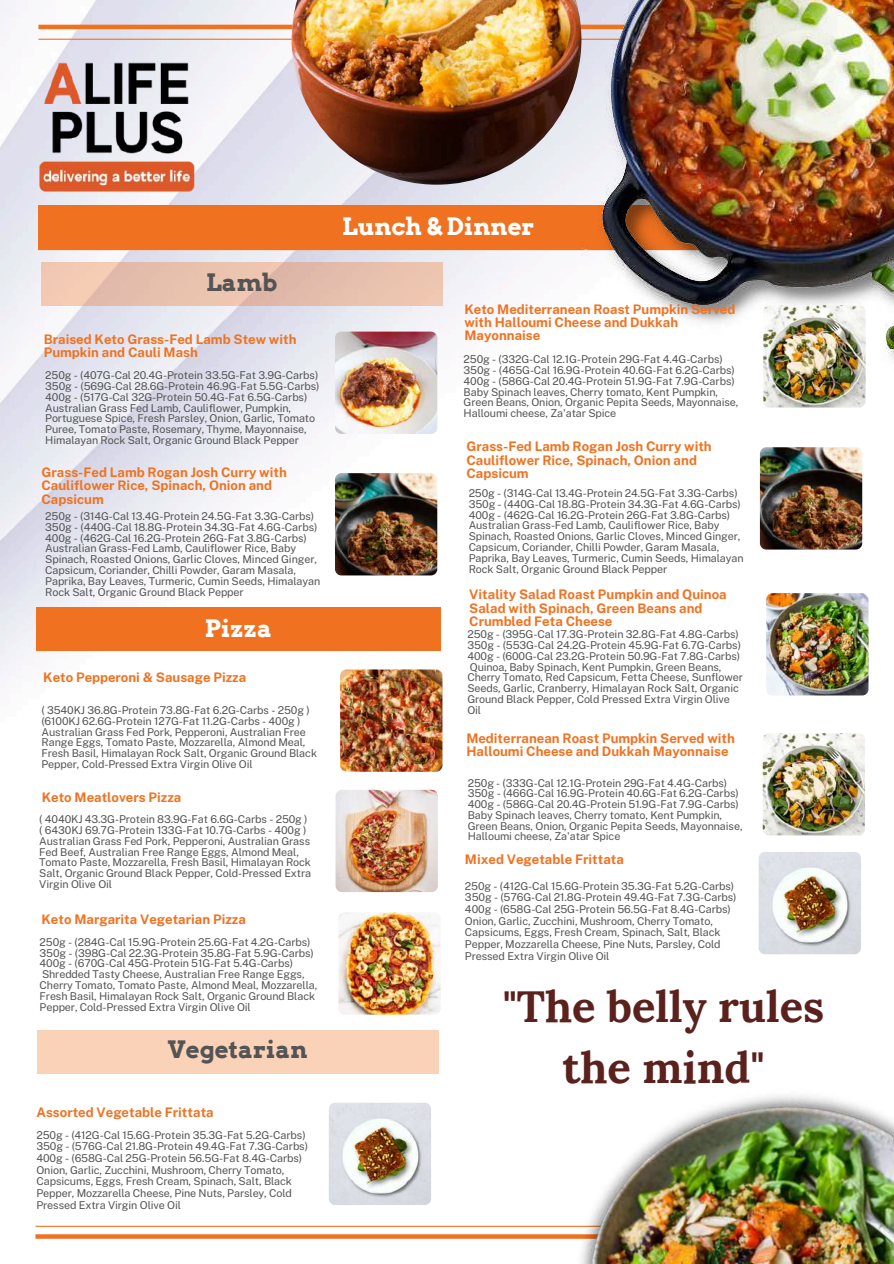
<style>
.page{position:relative;width:894px;height:1264px;background:#fff}
.page>*{position:absolute;margin:0;border:0;box-sizing:border-box;transform-origin:0 0}
.t1{font:700 43.5px/60.8px "Lora";color:#5a211d;text-align:center}
.t2{font:700 24px "Arvo";color:#fff}
.t3{font:700 24px "Arvo";color:#545454}
.t4{font:700 13.2px/13.2px "Public Sans";color:#f07221}
.t5{font:10.8px/10.8px "Public Sans";letter-spacing:-.01em;color:#545454}
</style>
<div class="page">
<img style="left:0;top:0;width:869px;height:1239px">
<div style="left:38px;top:205px;width:818px;height:44px;background:#f07221"></div>
<hr style="left:38px;top:39px;width:819px;height:1px;background:#f07221">
<hr style="left:38px;top:25px;width:819px;height:4px;background:#f07221">
<hr style="left:35px;top:1225px;width:822px;height:1px;background:#f07221">
<svg style="left:35px;top:1234px;width:504px;height:4px;background:#f17b2f"></svg>
<hr style="left:38px;top:249px;width:818px;height:1px;background:#f07221">
<img style="left:38px;top:49px;width:157px;height:156px">
<img style="left:581px;top:0;width:312px;height:376px">
<img style="left:291px;top:0;width:290px;height:185px">
<div style="left:37px;top:1029px;width:401px;height:44px;background:#fad2b8"></div>
<img style="left:766px;top:593px;width:102px;height:102px;border-radius:6px">
<img style="left:762px;top:733px;width:102px;height:102px;border-radius:6px">
<img style="left:758px;top:852px;width:102px;height:102px;border-radius:6px">
<img style="left:759px;top:447px;width:103px;height:102px;border-radius:6px">
<img style="left:329px;top:1102px;width:102px;height:102px;border-radius:6px">
<img style="left:763px;top:305px;width:102px;height:102px;border-radius:6px">
<div style="left:36px;top:607px;width:404px;height:44px;background:#f07221"></div>
<img style="left:340px;top:669px;width:102px;height:102px;border-radius:6px">
<img style="left:335px;top:789px;width:103px;height:103px;border-radius:6px">
<img style="left:338px;top:912px;width:102px;height:102px;border-radius:6px">
<img style="left:335px;top:331px;width:102px;height:103px;border-radius:6px">
<img style="left:335px;top:473px;width:102px;height:102px;border-radius:6px">
<div style="left:41px;top:262px;width:401px;height:44px;background:#e9c1ae"></div>
<img style="left:539px;top:1056px;width:354px;height:207px">
<h2 class="t3" style="left:206px;top:268px;width:73px">Lamb</h2>
<p class="t4" style="left:44px;top:332px;width:254px">Braised Keto Grass-Fed Lamb Stew with<br>Pumpkin and Cauli Mash</p>
<p class="t5" style="left:45px;top:370px;width:276px">250g - (407G-Cal 20.4G-Protein 33.5G-Fat 3.9G-Carbs)<br>350g - (569G-Cal 28.6G-Protein 46.9G-Fat 5.5G-Carbs)<br>400g - (517G-Cal 32G-Protein 50.4G-Fat 6.5G-Carbs)<br>Australian Grass Fed Lamb, Cauliflower, Pumpkin, Portuguese Spice, Fresh Parsley, Onion, Garlic, Tomato Puree, Tomato Paste, Rosemary, Thyme, Mayonnaise, Himalayan Rock Salt, Organic Ground Black Pepper</p>
<p class="t4" style="left:41px;top:466px;width:247px">Grass-Fed Lamb Rogan Josh Curry with<br>Cauliflower Rice, Spinach, Onion and<br>Capsicum</p>
<p class="t5" style="left:45px;top:510px;width:276px">250g - (314G-Cal 13.4G-Protein 24.5G-Fat 3.3G-Carbs)<br>350g - (440G-Cal 18.8G-Protein 34.3G-Fat 4.6G-Carbs)<br>400g - (462G-Cal 16.2G-Protein 26G-Fat 3.8G-Carbs)<br>Australian Grass-Fed Lamb, Cauliflower Rice, Baby Spinach, Roasted Onions, Garlic Cloves, Minced Ginger, Capsicum, Coriander, Chilli Powder, Garam Masala, Paprika, Bay Leaves, Turmeric, Cumin Seeds, Himalayan Rock Salt, Organic Ground Black Pepper</p>
<h2 class="t2" style="left:205px;top:613px;width:69px">Pizza</h2>
<p class="t4" style="left:43px;top:670px;width:204px">Keto Pepperoni &amp; Sausage Pizza</p>
<p class="t5" style="left:41px;top:704px;width:277px">( 3540KJ 36.8G-Protein 73.8G-Fat 6.2G-Carbs - 250g ) (6100KJ 62.6G-Protein 127G-Fat 11.2G-Carbs - 400g )<br>Australian Grass Fed Pork, Pepperoni, Australian Free Range Eggs, Tomato Paste, Mozzarella, Almond Meal, Fresh Basil, Himalayan Rock Salt, Organic Ground Black Pepper, Cold-Pressed Extra Virgin Olive Oil</p>
<p class="t4" style="left:42px;top:790px;width:141px">Keto Meatlovers Pizza</p>
<p class="t5" style="left:39px;top:814px;width:273px">( 4040KJ 43.3G-Protein 83.9G-Fat 6.6G-Carbs - 250g ) ( 6430KJ 69.7G-Protein 133G-Fat 10.7G-Carbs - 400g )<br>Australian Grass Fed Pork, Pepperoni, Australian Grass Fed Beef, Australian Free Range Eggs, Almond Meal, Tomato Paste, Mozzarella, Fresh Basil, Himalayan Rock Salt, Organic Ground Black Pepper, Cold-Pressed Extra Virgin Olive Oil</p>
<p class="t4" style="left:41px;top:913px;width:206px">Keto Margarita Vegetarian Pizza</p>
<p class="t5" style="left:40px;top:936px;width:279px">250g - (284G-Cal 15.9G-Protein 25.6G-Fat 4.2G-Carbs)<br>350g - (398G-Cal 22.3G-Protein 35.8G-Fat 5.9G-Carbs)<br>400g - (670G-Cal 45G-Protein 51G-Fat 5.4G-Carbs)<br>Shredded Tasty Cheese, Australian Free Range Eggs, Cherry Tomato, Tomato Paste, Almond Meal, Mozzarella, Fresh Basil, Himalayan Rock Salt, Organic Ground Black Pepper, Cold-Pressed Extra Virgin Olive Oil</p>
<h2 class="t3" style="left:168px;top:1034px;width:141px">Vegetarian</h2>
<p class="t4" style="left:36px;top:1105px;width:179px">Assorted Vegetable Frittata</p>
<p class="t5" style="left:36px;top:1128px;width:273px;line-height:11.7px">250g - (412G-Cal 15.6G-Protein 35.3G-Fat 5.2G-Carbs)<br>350g - (576G-Cal 21.8G-Protein 49.4G-Fat 7.3G-Carbs)<br>400g - (658G-Cal 25G-Protein 56.5G-Fat 8.4G-Carbs)<br>Onion, Garlic, Zucchini, Mushroom, Cherry Tomato, Capsicums, Eggs, Fresh Cream, Spinach, Salt, Black Pepper, Mozzarella Cheese, Pine Nuts, Parsley, Cold Pressed Extra Virgin Olive Oil</p>
<h2 class="t2" style="left:342px;top:211px;width:194px">Lunch &amp; Dinner</h2>
<p class="t4" style="left:464px;top:302px;width:272px">Keto Mediterranean Roast Pumpkin Served with Halloumi Cheese and Dukkah<br>Mayonnaise</p>
<p class="t5" style="left:463px;top:354px;width:276px">250g - (332G-Cal 12.1G-Protein 29G-Fat 4.4G-Carbs)<br>350g - (465G-Cal 16.9G-Protein 40.6G-Fat 6.2G-Carbs)<br>400g - (586G-Cal 20.4G-Protein 51.9G-Fat 7.9G-Carbs)<br>Baby Spinach leaves, Cherry tomato, Kent Pumpkin, Green Beans, Onion, Organic Pepita Seeds, Mayonnaise, Halloumi cheese, Za'atar Spice</p>
<p class="t4" style="left:466px;top:440px;width:247px">Grass-Fed Lamb Rogan Josh Curry with<br>Cauliflower Rice, Spinach, Onion and<br>Capsicum</p>
<p class="t5" style="left:468px;top:487px;width:276px">250g - (314G-Cal 13.4G-Protein 24.5G-Fat 3.3G-Carbs)<br>350g - (440G-Cal 18.8G-Protein 34.3G-Fat 4.6G-Carbs)<br>400g - (462G-Cal 16.2G-Protein 26G-Fat 3.8G-Carbs)<br>Australian Grass-Fed Lamb, Cauliflower Rice, Baby Spinach, Roasted Onions, Garlic Cloves, Minced Ginger, Capsicum, Coriander, Chilli Powder, Garam Masala, Paprika, Bay Leaves, Turmeric, Cumin Seeds, Himalayan Rock Salt, Organic Ground Black Pepper</p>
<p class="t4" style="left:469px;top:588px;width:259px">Vitality Salad Roast Pumpkin and Quinoa<br>Salad with Spinach, Green Beans and<br>Crumbled Feta Cheese</p>
<p class="t5" style="left:467px;top:629px;width:277px">250g - (395G-Cal 17.3G-Protein 32.8G-Fat 4.8G-Carbs)<br>350g - (553G-Cal 24.2G-Protein 45.9G-Fat 6.7G-Carbs)<br>400g - (600G-Cal 23.2G-Protein 50.9G-Fat 7.8G-Carbs)<br>Quinoa, Baby Spinach, Kent Pumpkin, Green Beans, Cherry Tomato, Red Capsicum, Fetta Cheese, Sunflower Seeds, Garlic, Cranberry, Himalayan Rock Salt, Organic Ground Black Pepper, Cold Pressed Extra Virgin Olive Oil</p>
<p class="t4" style="left:466px;top:731px;width:270px">Mediterranean Roast Pumpkin Served with<br>Halloumi Cheese and Dukkah Mayonnaise</p>
<p class="t5" style="left:467px;top:777px;width:276px">250g - (333G-Cal 12.1G-Protein 29G-Fat 4.4G-Carbs)<br>350g - (466G-Cal 16.9G-Protein 40.6G-Fat 6.2G-Carbs)<br>400g - (586G-Cal 20.4G-Protein 51.9G-Fat 7.9G-Carbs)<br>Baby Spinach leaves, Cherry tomato, Kent Pumpkin, Green Beans, Onion, Organic Pepita Seeds, Mayonnaise, Halloumi cheese, Za'atar Spice</p>
<p class="t4" style="left:465px;top:852px;width:160px">Mixed Vegetable Frittata</p>
<p class="t5" style="left:465px;top:879px;width:273px;line-height:11.7px">250g - (412G-Cal 15.6G-Protein 35.3G-Fat 5.2G-Carbs)<br>350g - (576G-Cal 21.8G-Protein 49.4G-Fat 7.3G-Carbs)<br>400g - (658G-Cal 25G-Protein 56.5G-Fat 8.4G-Carbs)<br>Onion, Garlic, Zucchini, Mushroom, Cherry Tomato, Capsicums, Eggs, Fresh Cream, Spinach, Salt, Black Pepper, Mozzarella Cheese, Pine Nuts, Parsley, Cold Pressed Extra Virgin Olive Oil</p>
<h1 class="t1" style="left:502px;top:975px;width:323px">"The belly rules the mind"</h1>
</div>
